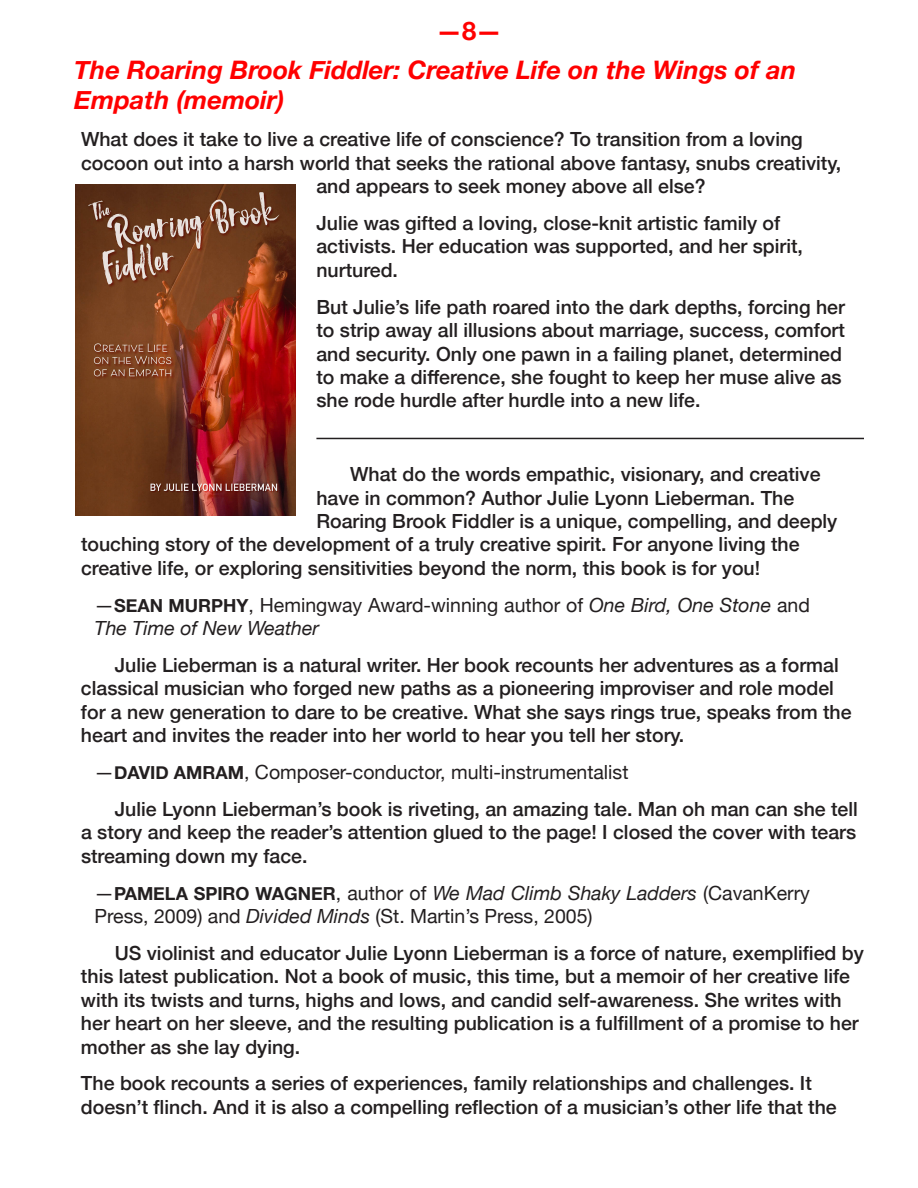
<style>
.page{position:relative;width:918px;height:1188px;background:#fff}
.page>*{position:absolute;margin:0;border:0;box-sizing:border-box;transform-origin:0 0}
.t1{font:italic 700 25.5px/30.6px "Helvetica Neue";color:#f00}
.t2{font:700 25.5px "Helvetica Neue";color:#f00}
.t3{font:500 19.5px/23.4px "Helvetica Neue";color:#231f20}
.t4{font:19.5px/23.4px "Helvetica Neue";color:#231f20}
.s1{font-weight:700;font-size:18px}
.s2{font-style:italic}
.s3{font-weight:400}
</style>
<div class="page">
<img style="left:75px;top:185px;width:220px;height:330px">
<hr style="left:316px;top:438px;width:548px;height:1px;background:#231f20">
<h1 class="t2" style="left:437px;top:11px;width:67px">—8—</h1>
<h1 class="t1" style="left:74px;top:55px;width:724px">The Roaring Brook Fiddler: Creative Life on the Wings of an<br>Empath (memoir)</h1>
<p class="t3" style="left:81px;top:126px;width:723px">What does it take to live a creative life of conscience? To transition from a loving</p>
<p class="t3" style="left:81px;top:150px;width:762px">cocoon out into a harsh world that seeks the rational above fantasy, snubs creativity,</p>
<p class="t3" style="left:316px;top:173px;width:391px">and appears to seek money above all else?</p>
<p class="t3" style="left:316px;top:210px;width:488px">Julie was gifted a loving, close-knit artistic family of activists. Her education was supported, and her spirit, nurtured.</p>
<p class="t3" style="left:316px;top:294px;width:530px">But Julie’s life path roared into the dark depths, forcing her to strip away all illusions about marriage, success, comfort and security. Only one pawn in a failing planet, determined to make a difference, she fought to keep her muse alive as she rode hurdle after hurdle into a new life.</p>
<p class="t3" style="left:350px;top:461px;width:472px">What do the words empathic, visionary, and creative</p>
<p class="t3" style="left:316px;top:484px;width:479px">have in common? Author Julie Lyonn Lieberman. The</p>
<p class="t3" style="left:316px;top:508px;width:522px">Roaring Brook Fiddler is a unique, compelling, and deeply</p>
<p class="t3" style="left:81px;top:531px;width:720px">touching story of the development of a truly creative spirit. For anyone living the</p>
<p class="t3" style="left:81px;top:555px;width:681px">creative life, or exploring sensitivities beyond the norm, this book is for you!</p>
<p class="t4" style="left:94px;top:594px;width:717px">—<span class="s1">SEAN MURPHY</span>, Hemingway Award-winning author of <span class="s2">One Bird, One Stone</span> and<br><span class="s2">The Time of New Weather</span></p>
<p class="t3" style="left:81px;top:652px;width:772px;text-indent:34px">Julie Lieberman is a natural writer. Her book recounts her adventures as a formal classical musician who forged new paths as a pioneering improviser and role model for a new generation to dare to be creative. What she says rings true, speaks from the heart and invites the reader into her world to hear you tell her story.</p>
<p class="t3" style="left:115px;top:752px;width:745px;line-height:36.9px;text-indent:-20px"><span class="s3">—</span><span class="s1">DAVID AMRAM</span><span class="s3">, Composer-conductor, multi-instrumentalist<br></span>Julie Lyonn Lieberman’s book is riveting, an amazing tale. Man oh man can she tell</p>
<p class="t3" style="left:81px;top:819px;width:777px">a story and keep the reader’s attention glued to the page! I closed the cover with tears streaming down my face.</p>
<p class="t4" style="left:94px;top:882px;width:717px">—<span class="s1">PAMELA SPIRO WAGNER</span>, author of <span class="s2">We Mad Climb Shaky Ladders</span> (CavanKerry<br>Press, 2009) and <span class="s2">Divided Minds</span> (St. Martin’s Press, 2005)</p>
<p class="t3" style="left:81px;top:940px;width:785px;text-indent:34px">US violinist and educator Julie Lyonn Lieberman is a force of nature, exemplified by this latest publication. Not a book of music, this time, but a memoir of her creative life with its twists and turns, highs and lows, and candid self-awareness. She writes with her heart on her sleeve, and the resulting publication is a fulfillment of a promise to her mother as she lay dying.</p>
<p class="t3" style="left:81px;top:1070px;width:757px">The book recounts a series of experiences, family relationships and challenges. It doesn’t flinch. And it is also a compelling reflection of a musician’s other life that the</p>
</div>
